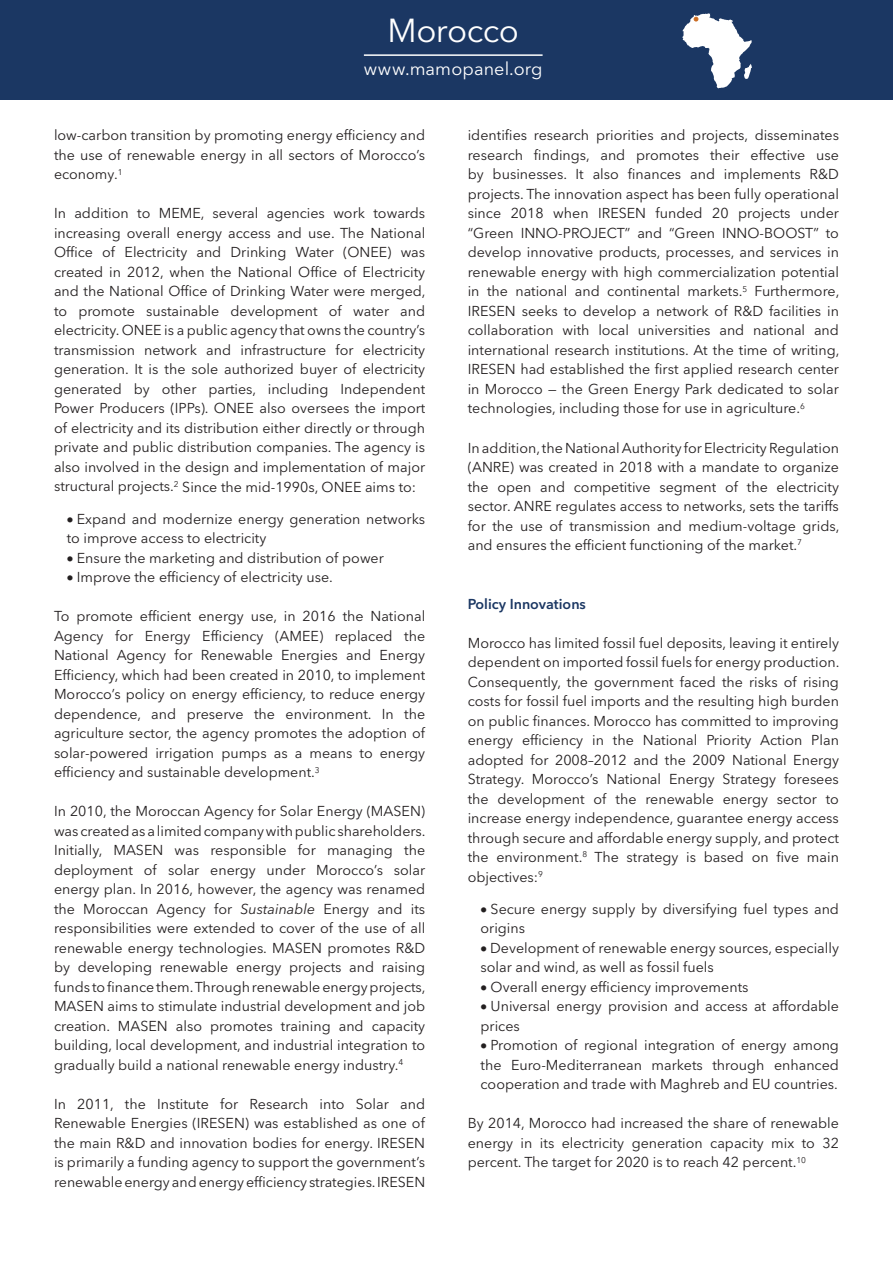
<style>
.page{position:relative;width:893px;height:1263px;background:#fff}
.page>*{position:absolute;margin:0;border:0;box-sizing:border-box;transform-origin:0 0}
.t1{font:33px "Avenir Next LT Pro";letter-spacing:-.015em;color:#fff}
.t2{font:18px "Avenir Next LT Pro";letter-spacing:.005em;color:#fff}
.t3{font:14.25px/19.5px "Avenir Next LT Pro";color:#231f20;text-align:justify}
.t4{font:600 14.25px "Avenir Next LT Pro";color:#1b3763}
.s1{font-style:italic}
</style>
<div class="page">
<div style="left:0;top:0;width:893px;height:100px;background:#1b3763"></div>
<hr style="left:364px;top:54px;width:179px;height:2px;background:#fff">
<svg style="left:682px;top:13px;width:70px;height:75px"></svg>
<h1 class="t1" style="left:388px;top:11px;width:133px">Morocco</h1>
<p class="t2" style="left:364px;top:58px;width:180px">www.mamopanel.org</p>
<p class="t3" style="left:54px;top:126px;width:373px">low-carbon transition by promoting energy efficiency and the use of renewable energy in all sectors of Morocco’s economy.<sup>1</sup></p>
<p class="t3" style="left:54px;top:204px;width:373px">In addition to MEME, several agencies work towards increasing overall energy access and use. The National Office of Electricity and Drinking Water (ONEE) was created in 2012, when the National Office of Electricity and the National Office of Drinking Water were merged, to promote sustainable development of water and electricity. ONEE is a public agency that owns the country’s transmission network and infrastructure for electricity generation. It is the sole authorized buyer of electricity generated by other parties, including Independent Power Producers (IPPs). ONEE also oversees the import of electricity and its distribution either directly or through private and public distribution companies. The agency is also involved in the design and implementation of major structural projects.<sup>2</sup> Since the mid-1990s, ONEE aims to:</p>
<p class="t3" style="left:67px;top:509px;width:360px">• Expand and modernize energy generation networks to improve access to electricity</p>
<p class="t3" style="left:67px;top:548px;width:319px">• Ensure the marketing and distribution of power</p>
<p class="t3" style="left:67px;top:567px;width:268px">• Improve the efficiency of electricity use.</p>
<p class="t3" style="left:54px;top:606px;width:373px">To promote efficient energy use, in 2016 the National Agency for Energy Efficiency (AMEE) replaced the National Agency for Renewable Energies and Energy Efficiency, which had been created in 2010, to implement Morocco’s policy on energy efficiency, to reduce energy dependence, and preserve the environment. In the agriculture sector, the agency promotes the adoption of solar-powered irrigation pumps as a means to energy efficiency and sustainable development.<sup>3</sup></p>
<p class="t3" style="left:54px;top:801px;width:373px">In 2010, the Moroccan Agency for Solar Energy (MASEN) was created as a limited company with public shareholders.<br>Initially, MASEN was responsible for managing the deployment of solar energy under Morocco’s solar energy plan. In 2016, however, the agency was renamed the Moroccan Agency for <span class="s1">Sustainable</span> Energy and its responsibilities were extended to cover of the use of all renewable energy technologies. MASEN promotes R&amp;D by developing renewable energy projects and raising funds to finance them. Through renewable energy projects, MASEN aims to stimulate industrial development and job creation. MASEN also promotes training and capacity building, local development, and industrial integration to gradually build a national renewable energy industry.<sup>4</sup></p>
<p class="t3" style="left:54px;top:1094px;width:373px">In 2011, the Institute for Research into Solar and Renewable Energies (IRESEN) was established as one of the main R&amp;D and innovation bodies for energy. IRESEN is primarily a funding agency to support the government’s renewable energy and energy efficiency strategies. IRESEN</p>
<p class="t3" style="left:468px;top:126px;width:373px">identifies research priorities and projects, disseminates research findings, and promotes their effective use by businesses. It also finances and implements R&amp;D projects. The innovation aspect has been fully operational since 2018 when IRESEN funded 20 projects under “Green INNO-PROJECT” and “Green INNO-BOOST” to develop innovative products, processes, and services in renewable energy with high commercialization potential in the national and continental markets.<sup>5</sup> Furthermore, IRESEN seeks to develop a network of R&amp;D facilities in collaboration with local universities and national and international research institutions. At the time of writing, IRESEN had established the first applied research center in Morocco — the Green Energy Park dedicated to solar technologies, including those for use in agriculture.<sup>6</sup></p>
<p class="t3" style="left:468px;top:438px;width:373px">In addition, the National Authority for Electricity Regulation (ANRE) was created in 2018 with a mandate to organize the open and competitive segment of the electricity sector. ANRE regulates access to networks, sets the tariffs for the use of transmission and medium-voltage grids, and ensures the efficient functioning of the market.<sup>7</sup></p>
<p class="t4" style="left:468px;top:595px;width:120px">Policy Innovations</p>
<p class="t3" style="left:468px;top:633px;width:373px">Morocco has limited fossil fuel deposits, leaving it entirely dependent on imported fossil fuels for energy production.<br>Consequently, the government faced the risks of rising costs for fossil fuel imports and the resulting high burden on public finances. Morocco has committed to improving energy efficiency in the National Priority Action Plan adopted for 2008–2012 and the 2009 National Energy Strategy. Morocco’s National Energy Strategy foresees the development of the renewable energy sector to increase energy independence, guarantee energy access through secure and affordable energy supply, and protect the environment.<sup>8</sup> The strategy is based on five main objectives:<sup>9</sup></p>
<p class="t3" style="left:480px;top:899px;width:360px">• Secure energy supply by diversifying fuel types and origins</p>
<p class="t3" style="left:480px;top:938px;width:360px">• Development of renewable energy sources, especially solar and wind, as well as fossil fuels</p>
<p class="t3" style="left:480px;top:977px;width:269px">• Overall energy efficiency improvements</p>
<p class="t3" style="left:480px;top:996px;width:360px">• Universal energy provision and access at affordable prices</p>
<p class="t3" style="left:480px;top:1035px;width:360px">• Promotion of regional integration of energy among the Euro-Mediterranean markets through enhanced cooperation and trade with Maghreb and EU countries.</p>
<p class="t3" style="left:468px;top:1113px;width:373px">By 2014, Morocco had increased the share of renewable energy in its electricity generation capacity mix to 32 percent. The target for 2020 is to reach 42 percent.<sup>10</sup></p>
</div>
